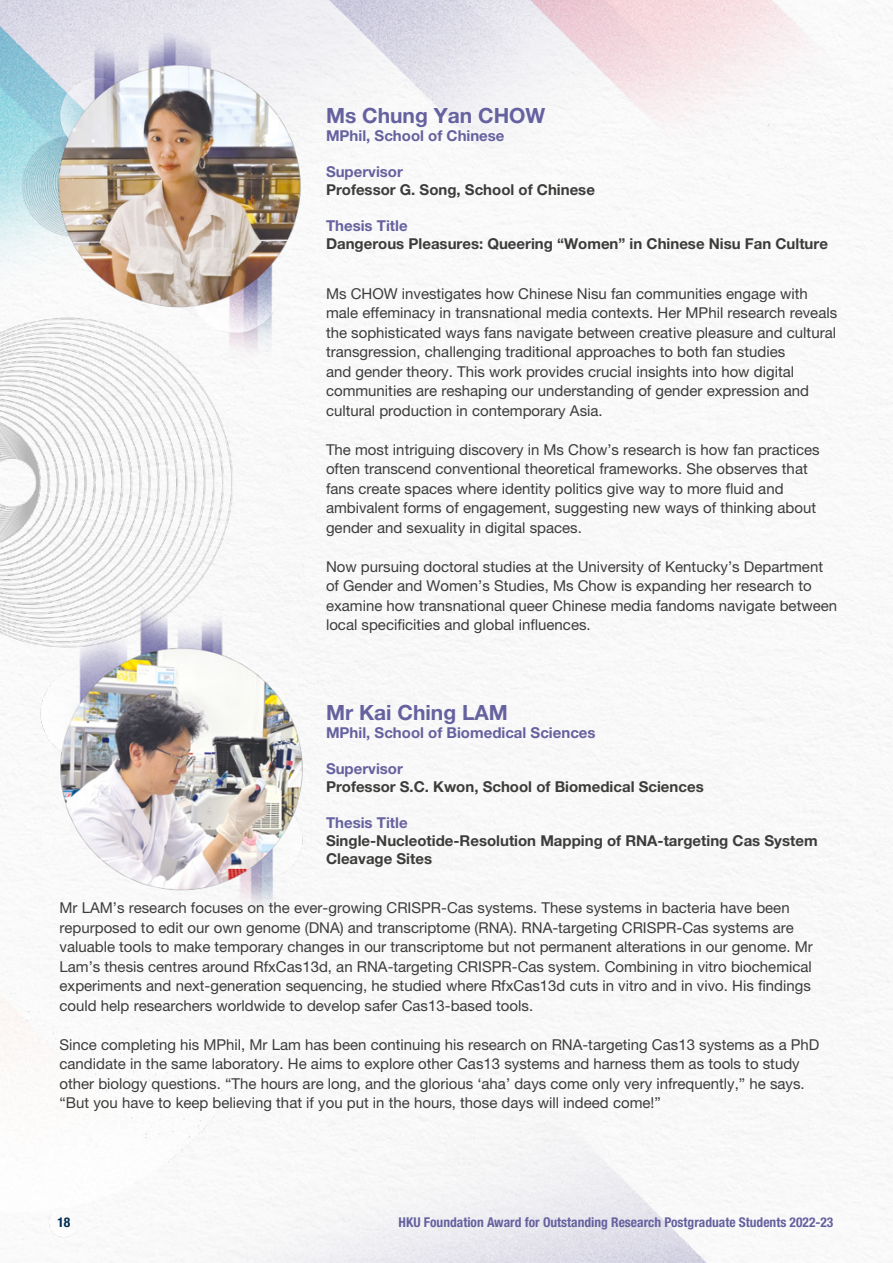
<style>
.page{position:relative;width:893px;height:1263px;background:#fff}
.page>*{position:absolute;margin:0;border:0;box-sizing:border-box;transform-origin:0 0}
.t1{font:700 21px "Helvetica Neue LT Pro";color:#66619f}
.t2{font:15px/19.5px "Helvetica Neue LT Pro";color:#3c3c3b}
.t3{font:700 15px/18px "Helvetica Neue LT Pro";color:#3c3c3b}
.t4{font:700 15px "Helvetica Neue LT Pro";color:#66619f}
.t5{font:700 condensed 13.5px "Helvetica Neue LT Pro";color:#66619f}
.t6{font:700 condensed 13.5px "Helvetica Neue LT Pro";color:#002c51}
</style>
<div class="page">
<img style="left:0;top:0;width:893px;height:1263px">
<img style="left:42px;top:1200px;width:43px;height:43px">
<img style="left:19px;top:0;width:313px;height:376px">
<img style="left:21px;top:527px;width:313px;height:432px">
<h1 class="t1" style="left:326px;top:102px;width:221px">Ms Chung Yan CHOW</h1>
<p class="t4" style="left:326px;top:126px;width:180px">MPhil, School of Chinese</p>
<p class="t4" style="left:326px;top:162px;width:78px">Supervisor</p>
<p class="t3" style="left:326px;top:180px;width:270px">Professor G. Song, School of Chinese</p>
<p class="t4" style="left:326px;top:216px;width:83px">Thesis Title</p>
<p class="t3" style="left:326px;top:234px;width:503px">Dangerous Pleasures: Queering “Women” in Chinese Nisu Fan Culture</p>
<p class="t2" style="left:326px;top:283px;width:513px">Ms CHOW investigates how Chinese Nisu fan communities engage with male effeminacy in transnational media contexts. Her MPhil research reveals the sophisticated ways fans navigate between creative pleasure and cultural transgression, challenging traditional approaches to both fan studies<br>and gender theory. This work provides crucial insights into how digital communities are reshaping our understanding of gender expression and cultural production in contemporary Asia.</p>
<p class="t2" style="left:326px;top:439px;width:495px">The most intriguing discovery in Ms Chow’s research is how fan practices often transcend conventional theoretical frameworks. She observes that fans create spaces where identity politics give way to more fluid and ambivalent forms of engagement, suggesting new ways of thinking about gender and sexuality in digital spaces.</p>
<p class="t2" style="left:326px;top:556px;width:513px">Now pursuing doctoral studies at the University of Kentucky’s Department of Gender and Women’s Studies, Ms Chow is expanding her research to examine how transnational queer Chinese media fandoms navigate between local specificities and global influences.</p>
<h1 class="t1" style="left:326px;top:699px;width:183px">Mr Kai Ching LAM</h1>
<p class="t4" style="left:326px;top:723px;width:271px">MPhil, School of Biomedical Sciences</p>
<p class="t4" style="left:326px;top:759px;width:78px">Supervisor</p>
<p class="t3" style="left:326px;top:777px;width:379px">Professor S.C. Kwon, School of Biomedical Sciences</p>
<p class="t4" style="left:326px;top:813px;width:83px">Thesis Title</p>
<p class="t3" style="left:326px;top:831px;width:493px">Single-Nucleotide-Resolution Mapping of RNA-targeting Cas System<br>Cleavage Sites</p>
<p class="t2" style="left:60px;top:898px;width:755px">Mr LAM’s research focuses on the ever-growing CRISPR-Cas systems. These systems in bacteria have been repurposed to edit our own genome (DNA) and transcriptome (RNA). RNA-targeting CRISPR-Cas systems are valuable tools to make temporary changes in our transcriptome but not permanent alterations in our genome. Mr Lam’s thesis centres around RfxCas13d, an RNA-targeting CRISPR-Cas system. Combining in vitro biochemical experiments and next-generation sequencing, he studied where RfxCas13d cuts in vitro and in vivo. His findings could help researchers worldwide to develop safer Cas13-based tools.</p>
<p class="t2" style="left:60px;top:1034px;width:761px">Since completing his MPhil, Mr Lam has been continuing his research on RNA-targeting Cas13 systems as a PhD candidate in the same laboratory. He aims to explore other Cas13 systems and harness them as tools to study other biology questions. “The hours are long, and the glorious ‘aha’ days come only very infrequently,” he says. “But you have to keep believing that if you put in the hours, those days will indeed come!”</p>
<p class="t6" style="left:57px;top:1214px;width:14px">18</p>
<p class="t5" style="left:399px;top:1214px;width:436px">HKU Foundation Award for Outstanding Research Postgraduate Students 2022-23</p>
</div>
